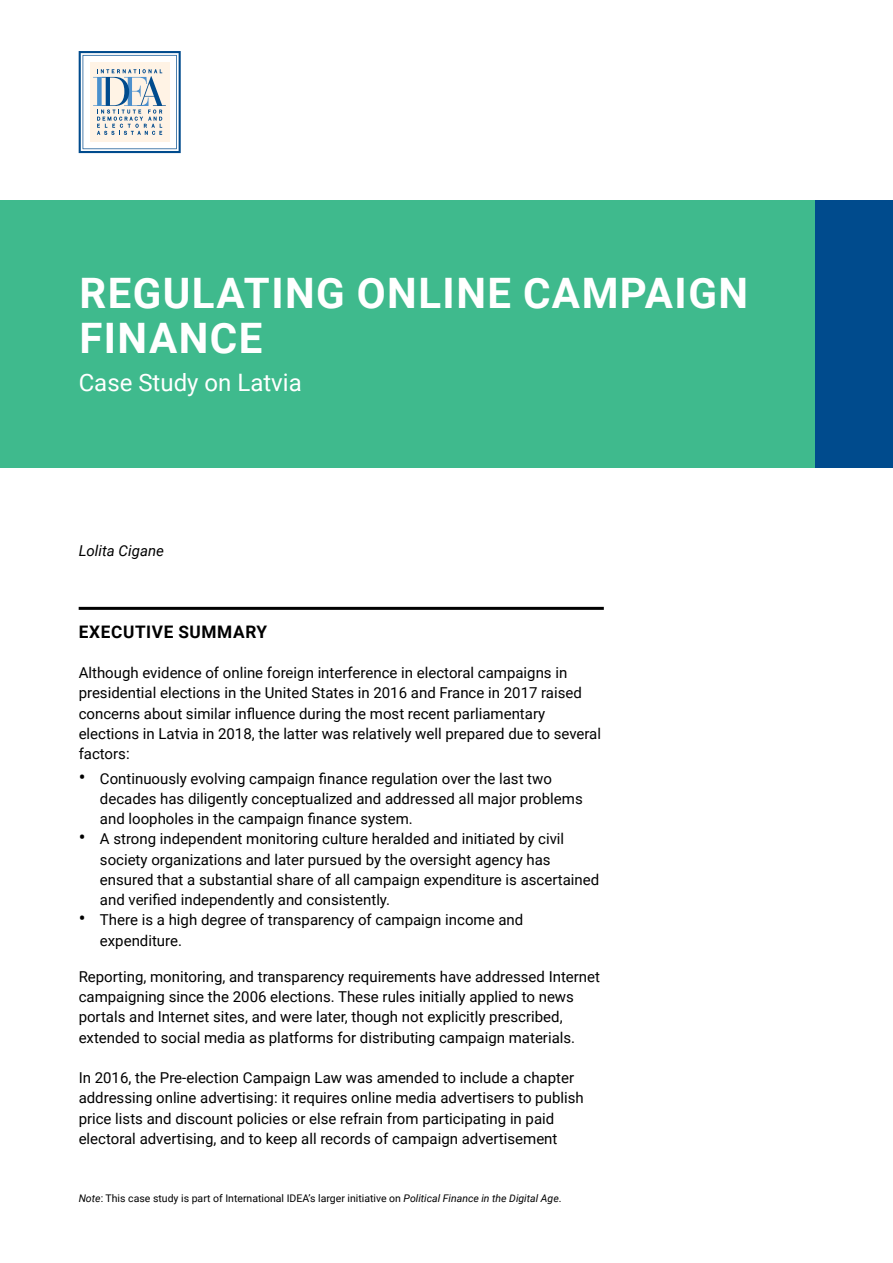
<style>
.page{position:relative;width:893px;height:1263px;background:#fff}
.page>*{position:absolute;margin:0;border:0;box-sizing:border-box;transform-origin:0 0}
.t1{font:700 42px/45px "Roboto";letter-spacing:.035em;color:#fff}
.t2{font:24px "Roboto";color:#fff}
.t3{font:700 17.25px "Roboto";letter-spacing:.035em;color:#000}
.t4{font:15px/20.2px "Roboto";color:#000}
.t5{font:italic 15px "Roboto";color:#000}
.t6{font:10.5px "Roboto";color:#000}
.s1{font-size:20.25px}
.s2{font-style:italic}
</style>
<div class="page">
<div style="left:814px;top:200px;width:79px;height:268px;background:#004b8d"></div>
<svg style="left:79px;top:51px;width:102px;height:102px"></svg>
<div style="left:0;top:200px;width:814px;height:268px;background:#3fba8d"></div>
<hr style="left:79px;top:607px;width:525px;height:3px;background:#000">
<h1 class="t1" style="left:79px;top:269px;width:670px">REGULATING ONLINE CAMPAIGN<br>FINANCE</h1>
<h2 class="t2" style="left:79px;top:366px;width:225px">Case Study on Latvia</h2>
<p class="t5" style="left:79px;top:541px;width:87px">Lolita Cigane</p>
<p class="t3" style="left:79px;top:619px;width:190px">EXECUTIVE SUMMARY</p>
<p class="t4" style="left:79px;top:662px;width:524px">Although evidence of online foreign interference in electoral campaigns in presidential elections in the United States in 2016 and France in 2017 raised concerns about similar influence during the most recent parliamentary elections in Latvia in 2018, the latter was relatively well prepared due to several factors:</p>
<p class="t4" style="left:100px;top:767px;width:484px;text-indent:-21px"><span class="s1">•</span> Continuously evolving campaign finance regulation over the last two decades has diligently conceptualized and addressed all major problems and loopholes in the campaign finance system.</p>
<p class="t4" style="left:100px;top:828px;width:501px;text-indent:-21px"><span class="s1">•</span> A strong independent monitoring culture heralded and initiated by civil society organizations and later pursued by the oversight agency has ensured that a substantial share of all campaign expenditure is ascertained and verified independently and consistently.</p>
<p class="t4" style="left:100px;top:909px;width:425px;text-indent:-21px"><span class="s1">•</span> There is a high degree of transparency of campaign income and expenditure.</p>
<p class="t4" style="left:79px;top:966px;width:523px">Reporting, monitoring, and transparency requirements have addressed Internet campaigning since the 2006 elections. These rules initially applied to news portals and Internet sites, and were later, though not explicitly prescribed, extended to social media as platforms for distributing campaign materials.</p>
<p class="t4" style="left:79px;top:1067px;width:507px">In 2016, the Pre-election Campaign Law was amended to include a chapter addressing online advertising: it requires online media advertisers to publish price lists and discount policies or else refrain from participating in paid electoral advertising, and to keep all records of campaign advertisement</p>
<p class="t6" style="left:79px;top:1191px;width:484px"><span class="s2">Note</span>: This case study is part of International IDEA’s larger initiative on <span class="s2">Political Finance in the Digital Age</span>.</p>
</div>
